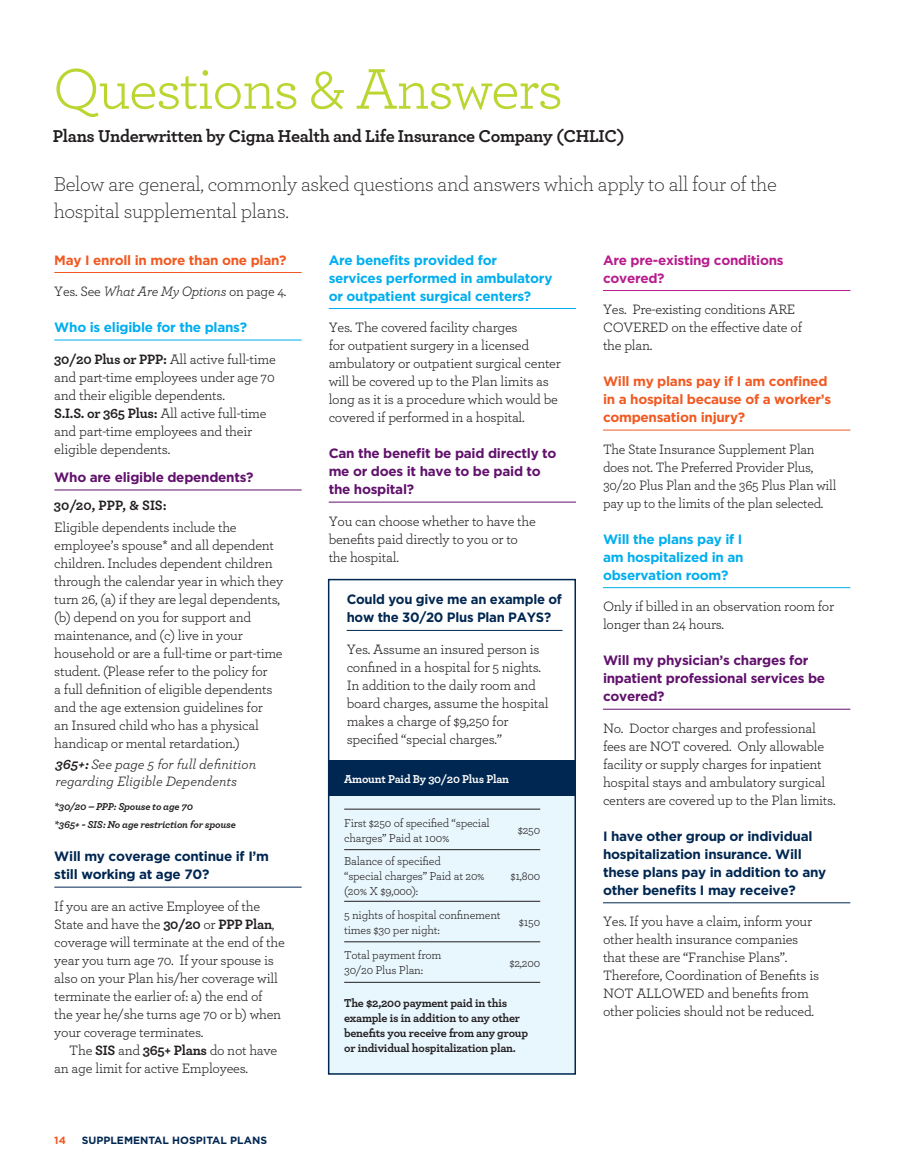
<style>
.page{position:relative;width:905px;height:1175px;background:#fff}
.page>*{position:absolute;margin:0;border:0;box-sizing:border-box;transform-origin:0 0}
.t1{font:60px "Archer";letter-spacing:-.03em;color:#bcd531}
.t2{font:300 21px/27px "Archer";letter-spacing:-.02em;color:#231f20}
.t3{font:700 18px "Archer";letter-spacing:-.02em;color:#231f20}
.t4{font:14.25px/18px "Archer";letter-spacing:-.02em;color:#231f20}
.t5{font:italic 14.25px/16.5px "Archer";color:#231f20}
.t6{font:italic 14.25px "Archer";letter-spacing:-.02em;color:#231f20}
.t7{font:700 14.25px "Archer";color:#231f20}
.t8{font:700 13.5px/18px "Gotham";letter-spacing:-.02em;color:#002751}
.t9{font:700 13.5px/18px "Gotham";letter-spacing:-.02em;color:#00aeef}
.t10{font:700 13.5px/18px "Gotham";letter-spacing:-.02em;color:#61116c}
.t11{font:700 13.5px/18px "Gotham";letter-spacing:-.02em;color:#f15921}
.t12{font:700 13.5px/18px "Gotham";letter-spacing:-.02em;color:#b81c8d}
.t13{font:12px/15px "Archer";letter-spacing:-.02em;color:#231f20}
.t14{font:700 12px/15px "Archer";letter-spacing:-.02em;color:#231f20}
.t15{font:700 12px "Archer";letter-spacing:-.02em;color:#fff}
.t16{font:italic 700 10.5px/18px "Archer";letter-spacing:-.02em;color:#231f20}
.t17{font:700 10.5px "Gotham";color:#002751}
.t18{font:700 10.5px "Gotham";color:#f15921}
.s1{font-style:normal}
.s2{font-weight:700}
</style>
<div class="page">
<div style="left:328px;top:761px;width:248px;height:313px;background:#e8f6fd"></div>
<hr style="left:54px;top:272px;width:247px;height:1px;background:#f15921">
<hr style="left:54px;top:339px;width:247px;height:1px;background:#00aeef">
<hr style="left:54px;top:489px;width:247px;height:1px;background:#61116c">
<hr style="left:54px;top:886px;width:247px;height:1px;background:#002751">
<hr style="left:328px;top:308px;width:248px;height:1px;background:#00aeef">
<hr style="left:328px;top:501px;width:248px;height:1px;background:#61116c">
<hr style="left:346px;top:630px;width:216px;height:1px;background:#002751">
<hr style="left:603px;top:290px;width:247px;height:1px;background:#b81c8d">
<hr style="left:603px;top:429px;width:247px;height:1px;background:#f15921">
<hr style="left:603px;top:587px;width:247px;height:1px;background:#00aeef">
<hr style="left:603px;top:708px;width:247px;height:1px;background:#61116c">
<hr style="left:603px;top:902px;width:247px;height:1px;background:#002751">
<div style="left:328px;top:761px;width:248px;height:35px;background:#002751"></div>
<hr style="left:344px;top:808px;width:159px;height:1px;background:#231f20">
<hr style="left:503px;top:808px;width:37px;height:1px;background:#231f20">
<hr style="left:344px;top:849px;width:159px;height:1px;background:#231f20">
<hr style="left:503px;top:849px;width:37px;height:1px;background:#231f20">
<hr style="left:344px;top:900px;width:159px;height:1px;background:#231f20">
<hr style="left:503px;top:900px;width:37px;height:1px;background:#231f20">
<hr style="left:344px;top:941px;width:159px;height:1px;background:#231f20">
<hr style="left:503px;top:941px;width:37px;height:1px;background:#231f20">
<hr style="left:344px;top:981px;width:159px;height:1px;background:#231f20">
<hr style="left:503px;top:981px;width:37px;height:1px;background:#231f20">
<div style="left:328px;top:579px;width:248px;height:495px;border:2px solid #002751"></div>
<h1 class="t1" style="left:53px;top:47px;width:511px">Questions &amp; Answers</h1>
<p class="t3" style="left:53px;top:122px;width:573px">Plans Underwritten by Cigna Health and Life Insurance Company (CHLIC)</p>
<h2 class="t2" style="left:54px;top:170px;width:724px">Below are general, commonly asked questions and answers which apply to all four of the hospital supplemental plans.</h2>
<p class="t11" style="left:54px;top:250px;width:234px">May I enroll in more than one plan?</p>
<p class="t6" style="left:54px;top:281px;width:234px"><span class="s1">Yes. See</span> What Are My Options <span class="s1">on page 4.</span></p>
<p class="t9" style="left:54px;top:318px;width:194px">Who is eligible for the plans?</p>
<p class="t4" style="left:54px;top:349px;width:223px"><span class="s2">30/20 Plus or PPP:</span> All active full-time and part-time employees under age 70 and their eligible dependents.<br><span class="s2">S.I.S. or 365 Plus:</span> All active full-time and part-time employees and their eligible dependents.</p>
<p class="t10" style="left:54px;top:468px;width:201px">Who are eligible dependents?</p>
<p class="t4" style="left:54px;top:518px;width:230px">Eligible dependents include the employee’s spouse* and all dependent children. Includes dependent children through the calendar year in which they turn 26, (a) if they are legal dependents, (b) depend on you for support and maintenance, and (c) live in your household or are a full-time or part-time student. (Please refer to the policy for<br>a full definition of eligible dependents and the age extension guidelines for<br>an Insured child who has a physical handicap or mental retardation.)</p>
<p class="t7" style="left:54px;top:494px;width:114px">30/20, PPP, &amp; SIS:</p>
<p class="t5" style="left:55px;top:755px;width:202px"><span class="s2">365+:</span> See page 5 for full definition regarding Eligible Dependents</p>
<p class="t16" style="left:54px;top:796px;width:183px">*30/20 – PPP: Spouse to age 70<br>*365+ - SIS: No age restriction for spouse</p>
<p class="t8" style="left:54px;top:847px;width:216px">Will my coverage continue if I’m still working at age 70?</p>
<p class="t4" style="left:54px;top:896px;width:232px">If you are an active Employee of the State and have the <span class="s2">30/20</span> or <span class="s2">PPP Plan</span>, coverage will terminate at the end of the year you turn age 70. If your spouse is also on your Plan his/her coverage will terminate the earlier of: a) the end of<br>the year he/she turns age 70 or b) when your coverage terminates.</p>
<p class="t4" style="left:54px;top:1040px;width:225px;text-indent:15px">The <span class="s2">SIS</span> and <span class="s2">365+ Plans</span> do not have an age limit for active Employees.</p>
<p class="t18" style="left:54px;top:1134px;width:13px">14</p>
<p class="t17" style="left:82px;top:1134px;width:187px">SUPPLEMENTAL HOSPITAL PLANS</p>
<p class="t9" style="left:328px;top:250px;width:225px">Are benefits provided for services performed in ambulatory or outpatient surgical centers?</p>
<p class="t4" style="left:328px;top:318px;width:234px">Yes. The covered facility charges<br>for outpatient surgery in a licensed ambulatory or outpatient surgical center will be covered up to the Plan limits as long as it is a procedure which would be covered if performed in a hospital.</p>
<p class="t10" style="left:328px;top:444px;width:229px">Can the benefit be paid directly to me or does it have to be paid to the hospital?</p>
<p class="t4" style="left:328px;top:511px;width:209px">You can choose whether to have the benefits paid directly to you or to the hospital.</p>
<p class="t8" style="left:346px;top:590px;width:217px">Could you give me an example of how the 30/20 Plus Plan PAYS?</p>
<p class="t4" style="left:346px;top:639px;width:203px">Yes. Assume an insured person is confined in a hospital for 5 nights.<br>In addition to the daily room and board charges, assume the hospital makes a charge of $9,250 for specified “special charges.”</p>
<p class="t15" style="left:344px;top:769px;width:166px">Amount Paid By 30/20 Plus Plan</p>
<p class="t13" style="left:344px;top:814px;width:147px">First $250 of specified “special charges” Paid at 100%</p>
<p class="t13" style="left:517px;top:822px;width:24px">$250</p>
<p class="t13" style="left:344px;top:853px;width:142px">Balance of specified<br>“special charges” Paid at 20% (20% X $9,000):</p>
<p class="t13" style="left:510px;top:868px;width:31px">$1,800</p>
<p class="t13" style="left:344px;top:906px;width:158px">5 nights of hospital confinement times $30 per night:</p>
<p class="t13" style="left:518px;top:914px;width:23px">$150</p>
<p class="t13" style="left:344px;top:947px;width:99px">Total payment from<br>30/20 Plus Plan:</p>
<p class="t13" style="left:509px;top:954px;width:32px">$2,200</p>
<p class="t14" style="left:344px;top:994px;width:185px">The $2,200 payment paid in this example is in addition to any other benefits you receive from any group or individual hospitalization plan.</p>
<p class="t12" style="left:603px;top:250px;width:182px">Are pre-existing conditions covered?</p>
<p class="t4" style="left:603px;top:300px;width:200px">Yes. Pre-existing conditions ARE<br>COVERED on the effective date of the plan.</p>
<p class="t11" style="left:603px;top:372px;width:230px">Will my plans pay if I am confined in a hospital because of a worker’s compensation injury?</p>
<p class="t4" style="left:603px;top:439px;width:235px">The State Insurance Supplement Plan does not. The Preferred Provider Plus, 30/20 Plus Plan and the 365 Plus Plan will pay up to the limits of the plan selected.</p>
<p class="t9" style="left:603px;top:529px;width:142px;text-align:justify">Will the plans pay if I am hospitalized in an observation room?</p>
<p class="t4" style="left:603px;top:597px;width:233px">Only if billed in an observation room for longer than 24 hours.</p>
<p class="t10" style="left:603px;top:651px;width:224px">Will my physician’s charges for inpatient professional services be covered?</p>
<p class="t4" style="left:603px;top:718px;width:234px">No. Doctor charges and professional fees are NOT covered. Only allowable facility or supply charges for inpatient hospital stays and ambulatory surgical centers are covered up to the Plan limits.</p>
<p class="t8" style="left:603px;top:826px;width:225px">I have other group or individual hospitalization insurance. Will these plans pay in addition to any other benefits I may receive?</p>
<p class="t4" style="left:603px;top:912px;width:218px">Yes. If you have a claim, inform your other health insurance companies that these are “Franchise Plans”.<br>Therefore, Coordination of Benefits is NOT ALLOWED and benefits from other policies should not be reduced.</p>
</div>
